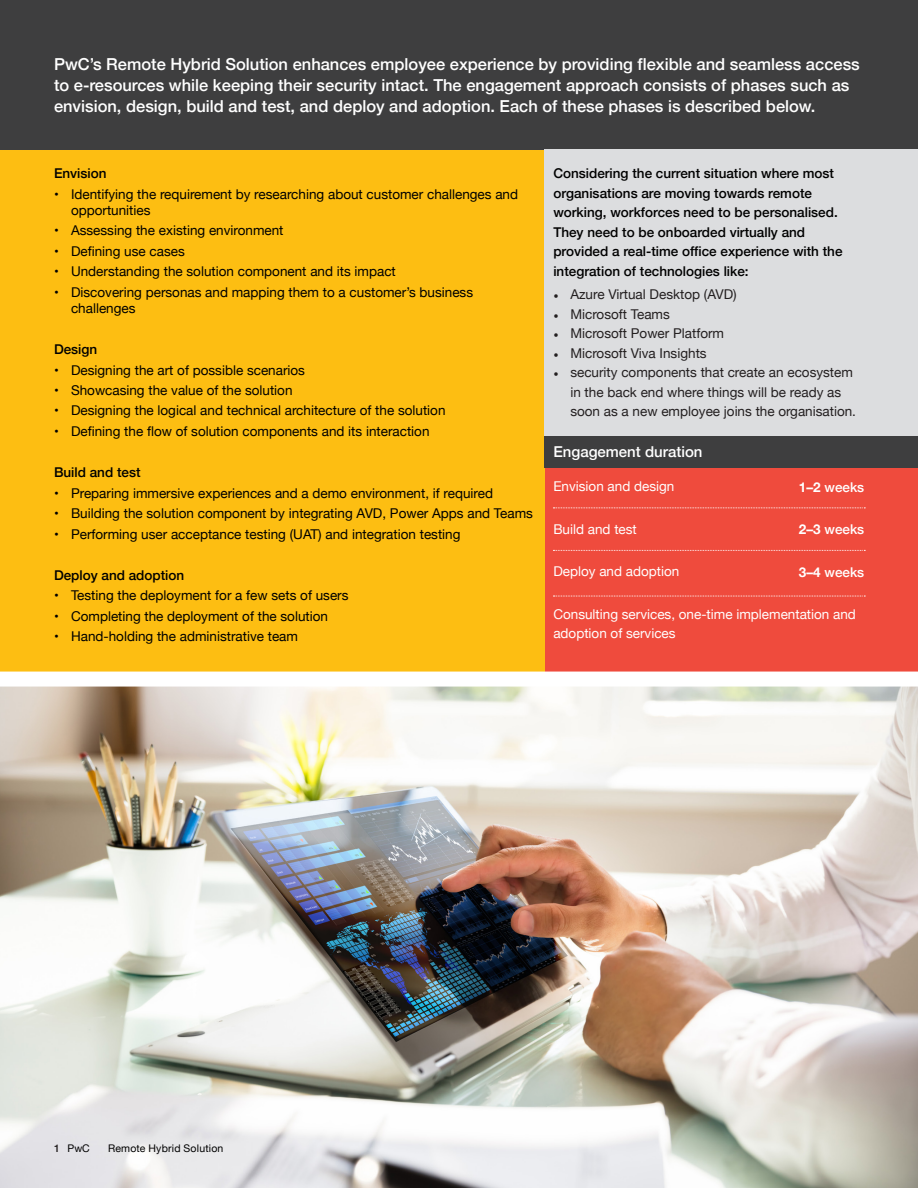
<style>
.page{position:relative;width:918px;height:1188px;background:#fff}
.page>*{position:absolute;margin:0;border:0;box-sizing:border-box;transform-origin:0 0}
.Body_Text{font:500 16.5px/21px "Helvetica Neue";color:#fff}
.Body_Text-2{font:500 15px "Helvetica Neue";color:#fff}
.t1{font:13.5px/16.2px "Helvetica Neue";color:#000}
.Body_Text-3{font:500 13.5px/19.5px "Helvetica Neue";color:#000}
.t2{font:13.5px/19.5px "Helvetica Neue";color:#231f20}
.Body_Text-4{font:13.5px/19.5px "Helvetica Neue";color:#fff}
.Body_Text-5{font:500 13.5px "Helvetica Neue";color:#fff}
.t3{font:10.5px "Helvetica Neue";letter-spacing:.02em;color:#000}
.s1{font-family:"Minion Pro"}
.s2{font-weight:700}
.s3{font-weight:500;color:#231f20}
</style>
<div class="page">
<img style="left:0;top:687px;width:918px;height:501px">
<div style="left:544px;top:452px;width:374px;height:227px;background:#ef4b3d"></div>
<div style="left:0;top:0;width:918px;height:150px;background:#3e3e3f"></div>
<div style="left:0;top:150px;width:544px;height:529px;background:#fdbe12"></div>
<div style="left:544px;top:150px;width:374px;height:286px;background:#dcdddf"></div>
<div style="left:544px;top:436px;width:374px;height:32px;background:#3e3e3f"></div>
<div style="left:0;top:672px;width:918px;height:15px;background:#fff"></div>
<svg style="left:553px;top:508px;width:312px;height:1px"></svg>
<svg style="left:553px;top:550px;width:312px;height:1px"></svg>
<svg style="left:553px;top:596px;width:312px;height:1px"></svg>
<p class="Body_Text" style="left:54px;top:52px;width:807px">PwC’s Remote Hybrid Solution enhances employee experience by providing flexible and seamless access to e-resources while keeping their security intact. The engagement approach consists of phases such as envision, design, build and test, and deploy and adoption. Each of these phases is described below.</p>
<p class="Body_Text-3" style="left:54px;top:162px;width:54px">Envision</p>
<p class="t1" style="left:71px;top:186px;width:449px;text-indent:-17px">• Identifying the requirement by researching about customer challenges and opportunities</p>
<p class="t1" style="left:54px;top:223px;width:231px">• Assessing the existing environment</p>
<p class="t1" style="left:54px;top:244px;width:132px">• Defining use cases</p>
<p class="t1" style="left:54px;top:264px;width:343px">• Understanding the solution component and its impact</p>
<p class="t1" style="left:71px;top:284px;width:404px;text-indent:-17px">• Discovering personas and mapping them to a customer’s business challenges</p>
<p class="Body_Text-3" style="left:54px;top:338px;width:45px">Design</p>
<p class="t1" style="left:54px;top:362px;width:253px">• Designing the art of possible scenarios</p>
<p class="t1" style="left:54px;top:383px;width:240px">• Showcasing the value of the solution</p>
<p class="t1" style="left:54px;top:403px;width:393px">• Designing the logical and technical architecture of the solution</p>
<p class="t1" style="left:54px;top:424px;width:377px">• Defining the flow of solution components and its interaction</p>
<p class="Body_Text-3" style="left:54px;top:462px;width:88px">Build and test</p>
<p class="t1" style="left:54px;top:486px;width:441px">• Preparing immersive experiences and a demo environment, if required</p>
<p class="t1" style="left:54px;top:506px;width:480px">• Building the solution component by integrating AVD, Power Apps and Teams</p>
<p class="t1" style="left:54px;top:526px;width:408px">• Performing user acceptance testing (UAT) and integration testing</p>
<p class="Body_Text-3" style="left:54px;top:564px;width:132px">Deploy and adoption</p>
<p class="t1" style="left:54px;top:588px;width:296px">• Testing the deployment for a few sets of users</p>
<p class="t1" style="left:54px;top:609px;width:276px">• Completing the deployment of the solution</p>
<p class="t1" style="left:54px;top:629px;width:246px">• Hand-holding the administrative team</p>
<p class="Body_Text-3" style="left:553px;top:162px;width:291px">Considering the current situation where most organisations are moving towards remote working, workforces need to be personalised.<br>They need to be onboarded virtually and provided a real-time office experience with the integration of technologies like:</p>
<p class="t2" style="left:553px;top:286px;width:185px"><span class="s1">•</span> Azure Virtual Desktop (AVD)</p>
<p class="t2" style="left:553px;top:305px;width:118px"><span class="s1">•</span> Microsoft Teams</p>
<p class="t2" style="left:553px;top:325px;width:172px"><span class="s1">•</span> Microsoft Power Platform</p>
<p class="t2" style="left:553px;top:344px;width:155px"><span class="s1">•</span> Microsoft Viva Insights</p>
<p class="t2" style="left:570px;top:364px;width:287px;text-indent:-17px"><span class="s1">•</span> security components that create an ecosystem in the back end where things will be ready as soon as a new employee joins the organisation.</p>
<p class="Body_Text-2" style="left:553px;top:440px;width:151px">Engagement duration</p>
<p class="Body_Text-4" style="left:553px;top:478px;width:123px">Envision and design</p>
<p class="Body_Text-5" style="left:799px;top:476px;width:67px"><span class="s2">1–2</span> weeks</p>
<p class="Body_Text-4" style="left:553px;top:520px;width:85px">Build and test</p>
<p class="Body_Text-5" style="left:799px;top:519px;width:67px"><span class="s2">2–3</span> weeks</p>
<p class="Body_Text-4" style="left:553px;top:563px;width:128px">Deploy and adoption</p>
<p class="Body_Text-5" style="left:799px;top:561px;width:67px"><span class="s2">3–4</span> weeks</p>
<p class="Body_Text-4" style="left:553px;top:605px;width:304px">Consulting services, one-time implementation and adoption of services</p>
<p class="t3" style="left:54px;top:1141px;width:37px"><span class="s3">1</span> PwC</p>
<p class="t3" style="left:108px;top:1141px;width:117px">Remote Hybrid Solution</p>
</div>
